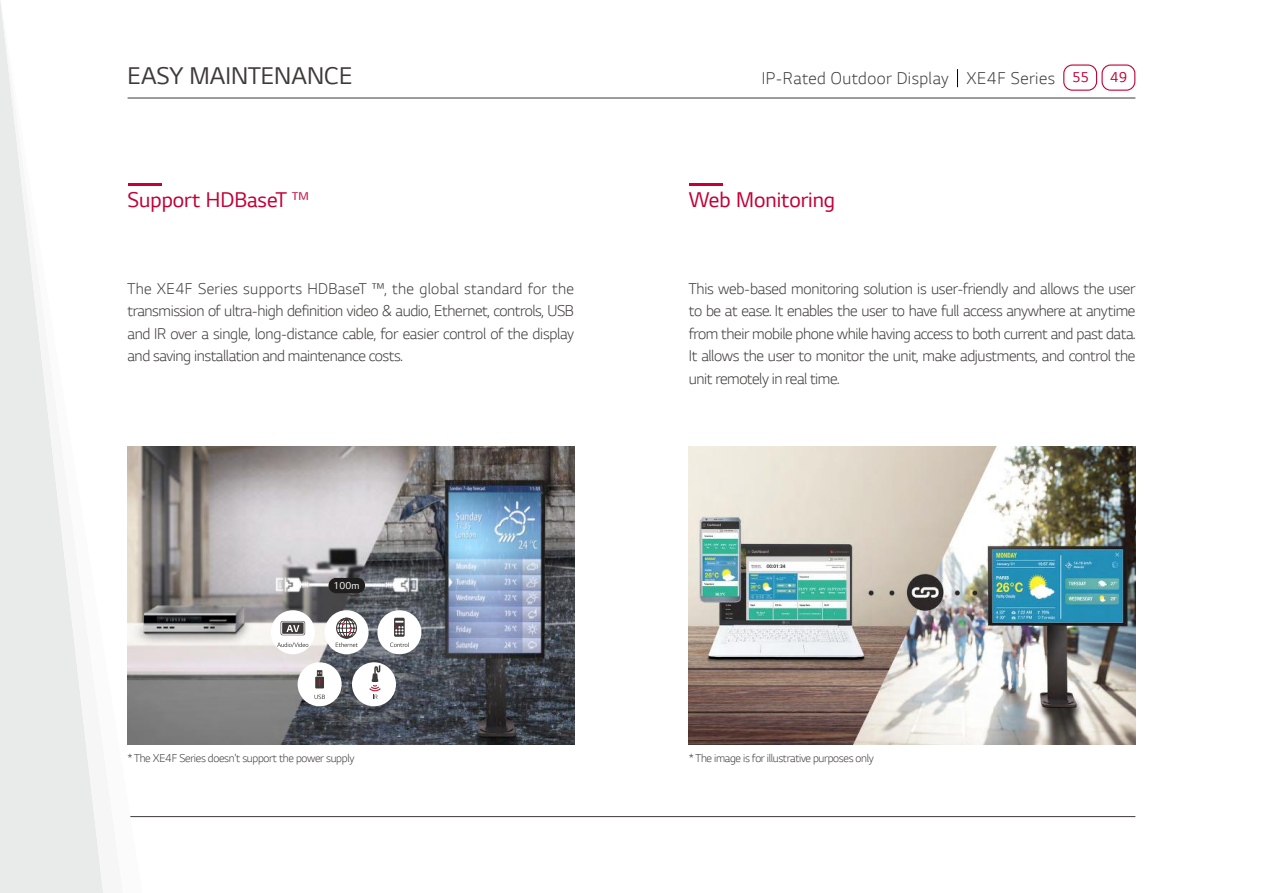
<style>
.page{position:relative;width:1263px;height:893px;background:#fff}
.page>*{position:absolute;margin:0;border:0;box-sizing:border-box;transform-origin:0 0}
.t1{font:25.5px "LG Smart";color:#3e3a39}
.t2{font:22.5px "LG Smart";color:#c30037}
.t3{font:300 18px "LG Smart";letter-spacing:.025em;color:#3e3a39}
.t4{font:300 16.5px/22.5px "LG Smart";letter-spacing:-.025em;color:#3e3a39;text-align:justify}
.t5{font:15px "LG Smart";color:#c30037}
.t6{font:300 12px "LG Smart";letter-spacing:-.025em;color:#3e3a39}
.t7{font:10.5px "LG Smart";color:#fff}
.s1{font-weight:400;font-size:15px;color:#c30037}
.s2{font-weight:300}
</style>
<div class="page">
<hr style="left:128px;top:98px;width:1007px;height:1px;background:#3e3a39">
<hr style="left:128px;top:816px;width:1007px;height:1px;background:#3e3a39">
<svg style="left:957px;top:69px;width:1px;height:18px"></svg>
<div style="left:1063px;top:64px;width:34px;height:27px;border:1px solid #c30037;border-radius:9px"></div>
<div style="left:1101px;top:64px;width:34px;height:27px;border:1px solid #c30037;border-radius:9px"></div>
<svg style="left:1px;top:9px;width:141px;height:884px"></svg>
<hr style="left:128px;top:183px;width:33px;height:2px;background:#c30037">
<hr style="left:689px;top:183px;width:34px;height:2px;background:#c30037">
<img style="left:128px;top:446px;width:446px;height:298px">
<img style="left:689px;top:446px;width:446px;height:298px">
<div style="left:328px;top:578px;width:37px;height:15px;background:#1f1e1d;border-radius:8px"></div>
<div style="left:271px;top:610px;width:44px;height:44px;background:#fff;border-radius:50%"></div>
<svg style="left:277px;top:642px;width:31px;height:5px"></svg>
<div style="left:281px;top:621px;width:24px;height:14px;background:#3e3a39;border-radius:2px"></div>
<div style="left:281px;top:622px;width:23px;height:12px;border:1px solid #fff"></div>
<svg style="left:286px;top:625px;width:13px;height:7px"></svg>
<div style="left:325px;top:610px;width:44px;height:44px;background:#fff;border-radius:50%"></div>
<svg style="left:336px;top:618px;width:22px;height:29px"></svg>
<div style="left:377px;top:610px;width:44px;height:44px;background:#fff;border-radius:50%"></div>
<svg style="left:390px;top:642px;width:19px;height:5px"></svg>
<svg style="left:394px;top:618px;width:11px;height:19px"></svg>
<svg style="left:395px;top:621px;width:9px;height:14px"></svg>
<div style="left:298px;top:662px;width:44px;height:44px;background:#fff;border-radius:50%"></div>
<svg style="left:315px;top:695px;width:10px;height:4px"></svg>
<div style="left:315px;top:677px;width:9px;height:11px;background:#3e3a39"></div>
<svg style="left:317px;top:670px;width:5px;height:16px"></svg>
<div style="left:352px;top:662px;width:44px;height:44px;background:#fff;border-radius:50%"></div>
<svg style="left:369px;top:665px;width:12px;height:34px"></svg>
<h1 class="t1" style="left:128px;top:59px;width:226px">EASY MAINTENANCE</h1>
<p class="t3" style="left:762px;top:66px;width:329px">IP-Rated Outdoor Display XE4F Series <span class="s1">55</span></p>
<p class="t5" style="left:1110px;top:67px;width:18px">49</p>
<h2 class="t2" style="left:128px;top:185px;width:183px">Support HDBaseT <span class="s2">™</span></h2>
<h2 class="t2" style="left:689px;top:185px;width:148px">Web Monitoring</h2>
<p class="t4" style="left:128px;top:276px;width:448px">The XE4F Series supports HDBaseT ™, the global standard for the transmission of ultra-high definition video &amp; audio, Ethernet, controls, USB and IR over a single, long-distance cable, for easier control of the display and saving installation and maintenance costs.</p>
<p class="t4" style="left:689px;top:276px;width:448px">This web-based monitoring solution is user-friendly and allows the user to be at ease. It enables the user to have full access anywhere at anytime from their mobile phone while having access to both current and past data.<br>It allows the user to monitor the unit, make adjustments, and control the unit remotely in real time.</p>
<p class="t7" style="left:334px;top:578px;width:27px">100m</p>
<p class="t6" style="left:128px;top:750px;width:228px">* The XE4F Series doesn't support the power supply</p>
<p class="t6" style="left:689px;top:750px;width:186px">* The image is for illustrative purposes only</p>
</div>
